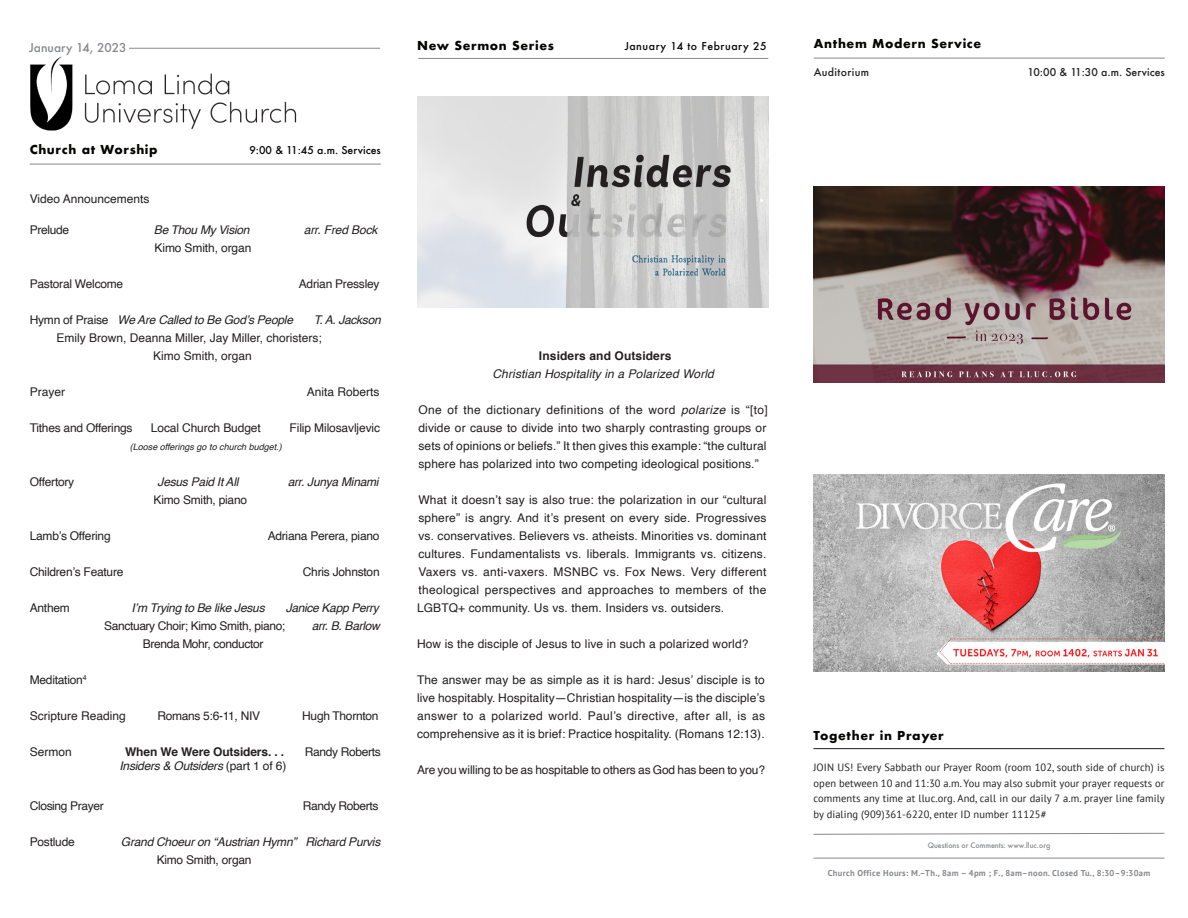
<style>
.page{position:relative;width:1188px;height:918px;background:#fff}
.page>*{position:absolute;margin:0;border:0;box-sizing:border-box;transform-origin:0 0}
.Service_Order_regula{font:12px/18px "Helvetica";color:#231f20;text-align:justify}
.Service_Order_regula-2{font:italic 12px "Helvetica";letter-spacing:-.02em;color:#231f20}
.Service_Order_regula-3{font:12px "Helvetica";letter-spacing:-.02em;color:#231f20}
.Service_Order_regula-4{font:12px "Helvetica";letter-spacing:-.03em;color:#231f20}
.t1{font:700 12px "Futura";letter-spacing:.05em;color:#040503}
.Service_Order_regula-5{font:italic 12px/18px "Helvetica";letter-spacing:.01em;color:#231f20;text-align:center}
.Service_Order_regula-6{font:12px "Helvetica";letter-spacing:-.025em;color:#231f20}
.FYI{font:italic 12px "Helvetica";letter-spacing:-.02em;color:#231f20}
.Service_Order_regula-7{font:700 12px "Helvetica";letter-spacing:-.01em;color:#231f20}
.t2{font:500 11.85px "Futura";color:#86888b}
.t3{font:10.5px/15.8px "PT Sans";letter-spacing:.01em;color:#231f20;text-align:justify}
.t4{font:500 10.5px "Futura";letter-spacing:.015em;color:#231f20}
.t5{font:500 10.5px "Futura";color:#040503}
.t6{font:500 10.5px "Futura";letter-spacing:.05em;color:#040503}
.Service_Order_regula-8{font:italic 9px "Helvetica";color:#231f20}
.t7{font:700 8.55px "PT Sans";letter-spacing:.04em;color:#86888b}
.t8{font:500 7.35px "Futura";color:#86888b}
.s1{font-style:normal}
.s2{font-weight:700;font-style:normal}
.s3{font-style:italic}
</style>
<div class="page">
<hr style="left:129px;top:48px;width:251px;height:1px;background:#86888b">
<hr style="left:30px;top:164px;width:351px;height:1px;background:#86888b">
<hr style="left:814px;top:58px;width:351px;height:1px;background:#86888b">
<img style="left:30px;top:56px;width:267px;height:75px">
<hr style="left:418px;top:58px;width:350px;height:1px;background:#86888b">
<img style="left:417px;top:96px;width:351px;height:211px">
<hr style="left:813px;top:858px;width:351px;height:1px;background:#86888b">
<svg style="left:813px;top:833px;width:352px;height:2px"></svg>
<hr style="left:813px;top:748px;width:351px;height:1px;background:#231f20">
<img style="left:814px;top:186px;width:351px;height:197px">
<img style="left:814px;top:475px;width:351px;height:196px">
<p class="t2" style="left:29px;top:40px;width:99px">January 14, 2023</p>
<p class="t1" style="left:30px;top:141px;width:129px">Church at Worship</p>
<p class="t5" style="left:249px;top:143px;width:133px">9:00 &amp; 11:45 a.m. Services</p>
<p class="Service_Order_regula" style="left:30px;top:190px;width:121px">Video Announcements</p>
<p class="Service_Order_regula-6" style="left:30px;top:221px;width:41px">Prelude</p>
<p class="Service_Order_regula-2" style="left:154px;top:220px;width:97px">Be Thou My Vision</p>
<p class="Service_Order_regula-2" style="left:304px;top:220px;width:75px">arr. Fred Bock</p>
<p class="Service_Order_regula" style="left:155px;top:239px;width:98px">Kimo Smith, organ</p>
<p class="Service_Order_regula-3" style="left:30px;top:275px;width:95px">Pastoral Welcome</p>
<p class="Service_Order_regula-3" style="left:299px;top:275px;width:82px">Adrian Pressley</p>
<p class="Service_Order_regula-2" style="left:30px;top:310px;width:265px"><span class="s1">Hymn of Praise</span> We Are Called to Be God’s People</p>
<p class="Service_Order_regula-2" style="left:314px;top:310px;width:69px">T. A. Jackson</p>
<p class="Service_Order_regula" style="left:56px;top:329px;width:267px">Emily Brown, Deanna Miller, Jay Miller, choristers;</p>
<p class="Service_Order_regula" style="left:153px;top:347px;width:100px">Kimo Smith, organ</p>
<p class="Service_Order_regula" style="left:30px;top:383px;width:37px">Prayer</p>
<p class="Service_Order_regula" style="left:307px;top:383px;width:74px">Anita Roberts</p>
<p class="Service_Order_regula-3" style="left:30px;top:419px;width:104px">Tithes and Offerings</p>
<p class="Service_Order_regula" style="left:151px;top:419px;width:111px">Local Church Budget</p>
<p class="Service_Order_regula" style="left:290px;top:419px;width:92px">Filip Milosavljevic</p>
<p class="Service_Order_regula-8" style="left:130px;top:440px;width:153px">(Loose offerings go to church budget.)</p>
<p class="Service_Order_regula-3" style="left:30px;top:473px;width:46px">Offertory</p>
<p class="Service_Order_regula-2" style="left:158px;top:472px;width:82px">Jesus Paid It All</p>
<p class="Service_Order_regula-2" style="left:288px;top:472px;width:92px">arr. Junya Minami</p>
<p class="Service_Order_regula-3" style="left:154px;top:491px;width:95px">Kimo Smith, piano</p>
<p class="Service_Order_regula-3" style="left:30px;top:527px;width:82px">Lamb’s Offering</p>
<p class="Service_Order_regula-3" style="left:268px;top:527px;width:113px">Adriana Perera, piano</p>
<p class="Service_Order_regula-3" style="left:30px;top:563px;width:95px">Children’s Feature</p>
<p class="Service_Order_regula-3" style="left:303px;top:563px;width:78px">Chris Johnston</p>
<p class="Service_Order_regula" style="left:30px;top:599px;width:42px">Anthem</p>
<p class="Service_Order_regula-2" style="left:132px;top:598px;width:135px">I’m Trying to Be like Jesus</p>
<p class="Service_Order_regula-2" style="left:286px;top:598px;width:95px">Janice Kapp Perry</p>
<p class="Service_Order_regula-4" style="left:104px;top:617px;width:183px">Sanctuary Choir; Kimo Smith, piano;</p>
<p class="Service_Order_regula-2" style="left:312px;top:616px;width:70px">arr. B. Barlow</p>
<p class="Service_Order_regula-4" style="left:143px;top:635px;width:122px">Brenda Mohr, conductor</p>
<p class="Service_Order_regula-3" style="left:30px;top:671px;width:58px">Meditation<sup>4</sup></p>
<p class="Service_Order_regula" style="left:30px;top:707px;width:98px">Scripture Reading</p>
<p class="Service_Order_regula-6" style="left:157px;top:707px;width:104px">Romans 5:6-11, NIV</p>
<p class="Service_Order_regula-6" style="left:302px;top:707px;width:78px">Hugh Thornton</p>
<p class="Service_Order_regula" style="left:30px;top:743px;width:44px">Sermon</p>
<p class="Service_Order_regula-7" style="left:125px;top:742px;width:161px">When We Were Outsiders. . .</p>
<p class="Service_Order_regula-4" style="left:305px;top:743px;width:77px">Randy Roberts</p>
<p class="FYI" style="left:120px;top:757px;width:168px">Insiders &amp; Outsiders <span class="s1">(part 1 of 6)</span></p>
<p class="Service_Order_regula-4" style="left:30px;top:797px;width:76px">Closing Prayer</p>
<p class="Service_Order_regula-4" style="left:303px;top:797px;width:77px">Randy Roberts</p>
<p class="Service_Order_regula-3" style="left:30px;top:833px;width:47px">Postlude</p>
<p class="Service_Order_regula-2" style="left:121px;top:832px;width:261px">Grand Choeur on “Austrian Hymn” Richard Purvis</p>
<p class="Service_Order_regula-3" style="left:157px;top:851px;width:96px">Kimo Smith, organ</p>
<p class="t1" style="left:417px;top:37px;width:138px">New Sermon Series</p>
<p class="t6" style="left:625px;top:39px;width:143px">January 14 to February 25</p>
<p class="Service_Order_regula-5" style="left:493px;top:347px;width:223px"><span class="s2">Insiders and Outsiders<br></span>Christian Hospitality in a Polarized World</p>
<p class="Service_Order_regula" style="left:418px;top:401px;width:351px;text-align:left">One of the dictionary definitions of the word <span class="s3">polarize</span> is “[to] divide or cause to divide into two sharply contrasting groups or sets of opinions or beliefs.” It then gives this example: “the cultural sphere has polarized into two competing ideological positions.”</p>
<p class="Service_Order_regula" style="left:417px;top:491px;width:351px">What it doesn’t say is also true: the polarization in our “cultural sphere” is angry. And it’s present on every side. Progressives vs. conservatives. Believers vs. atheists. Minorities vs. dominant cultures. Fundamentalists vs. liberals. Immigrants vs. citizens.<br>Vaxers vs. anti-vaxers. MSNBC vs. Fox News. Very different theological perspectives and approaches to members of the LGBTQ+ community. Us vs. them. Insiders vs. outsiders.</p>
<p class="Service_Order_regula" style="left:417px;top:635px;width:333px">How is the disciple of Jesus to live in such a polarized world?</p>
<p class="Service_Order_regula" style="left:417px;top:671px;width:350px">The answer may be as simple as it is hard: Jesus’ disciple is to live hospitably. Hospitality—Christian hospitality—is the disciple’s answer to a polarized world. Paul’s directive, after all, is as comprehensive as it is brief: Practice hospitality. (Romans 12:13).</p>
<p class="Service_Order_regula" style="left:417px;top:761px;width:350px">Are you willing to be as hospitable to others as God has been to you?</p>
<p class="t1" style="left:814px;top:35px;width:169px">Anthem Modern Service</p>
<p class="t4" style="left:814px;top:64px;width:57px">Auditorium</p>
<p class="t4" style="left:1028px;top:64px;width:139px">10:00 &amp; 11:30 a.m. Services</p>
<p class="t1" style="left:813px;top:727px;width:132px">Together in Prayer</p>
<p class="t3" style="left:813px;top:759px;width:353px">JOIN US! Every Sabbath our Prayer Room (room 102, south side of church) is open between 10 and 11:30 a.m. You may also submit your prayer requests or comments any time at lluc.org. And, call in our daily 7 a.m. prayer line family by dialing (909)361-6220, enter ID number 11125#</p>
<p class="t8" style="left:928px;top:840px;width:124px">Questions or Comments: www.lluc.org</p>
<p class="t7" style="left:828px;top:867px;width:324px">Church Office Hours: M.–Th., 8am – 4pm ; F., 8am–noon. Closed Tu., 8:30–9:30am</p>
</div>
